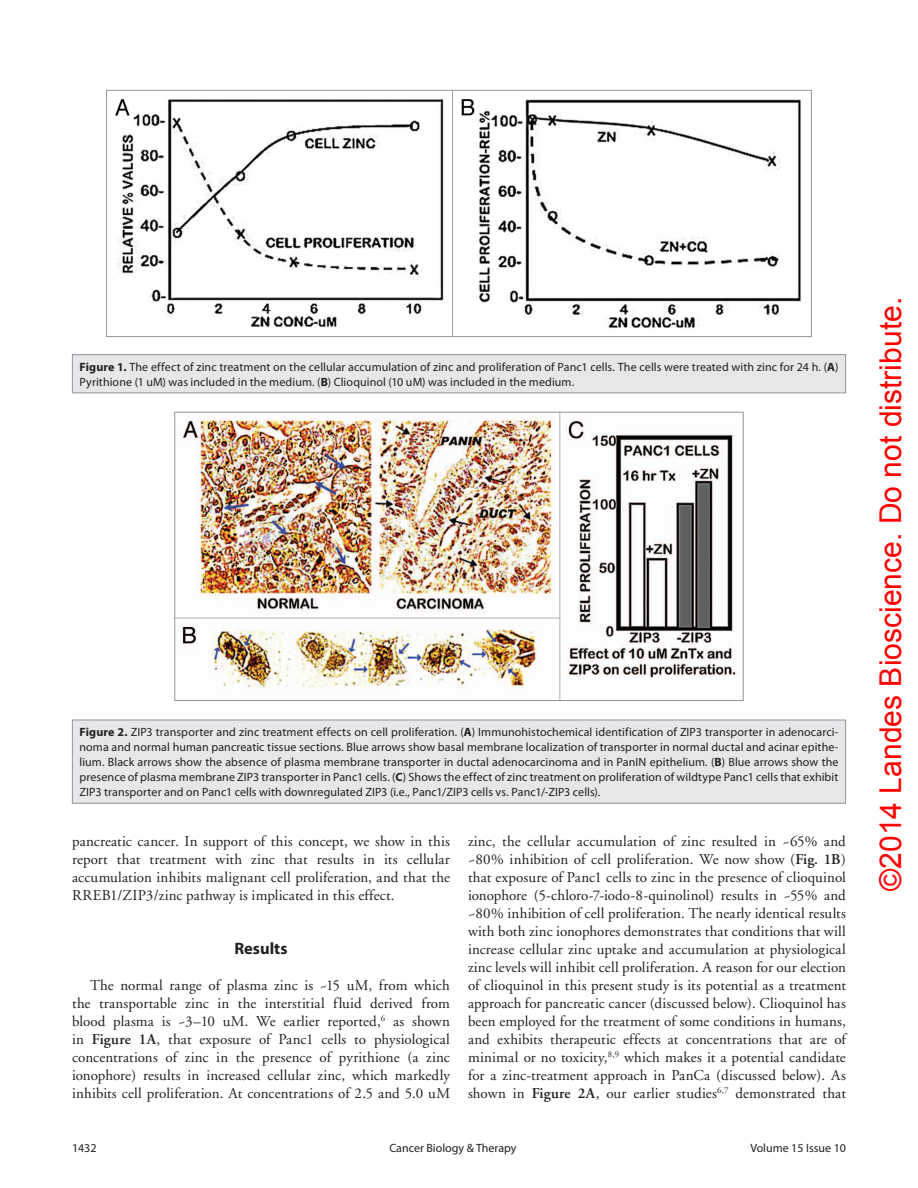
<style>
.page{position:relative;width:918px;height:1188px;background:#fff}
.page>*{position:absolute;margin:0;border:0;box-sizing:border-box;transform-origin:0 0}
.t1{font:30.15px "Arial";color:#f00}
.t2{font:700 16.5px "Myriad Pro";color:#231f20}
.t3{font:15px/18px "Adobe Garamond";letter-spacing:.01em;color:#231f20;text-align:justify}
.t4{font:12px/15px "Myriad Pro";letter-spacing:.005em;color:#231f20}
.s1{font-weight:700}
.s2{font-weight:600}
</style>
<div class="page">
<img style="left:115px;top:92px;width:686px;height:243px">
<div style="left:106px;top:90px;width:706px;height:247px;border:1px solid #939598"></div>
<div style="left:72px;top:355px;width:774px;height:38px;background:#e6e7e9"></div>
<div style="left:72px;top:354px;width:774px;height:39px;border:1px solid #939598"></div>
<img style="left:176px;top:414px;width:564px;height:285px">
<div style="left:174px;top:412px;width:570px;height:289px;border:1px solid #939598"></div>
<div style="left:72px;top:720px;width:774px;height:83px;background:#e6e7e9"></div>
<div style="left:72px;top:720px;width:774px;height:84px;border:1px solid #939598"></div>
<p class="t4" style="left:79px;top:359px;width:761px"><span class="s1">Figure 1.</span> The effect of zinc treatment on the cellular accumulation of zinc and proliferation of Panc1 cells. The cells were treated with zinc for 24 h. (<span class="s1">A</span>)<br>Pyrithione (1 uM) was included in the medium. (<span class="s1">B</span>) Clioquinol (10 uM) was included in the medium.</p>
<p class="t4" style="left:79px;top:724px;width:761px;text-align:justify"><span class="s1">Figure 2.</span> ZIP3 transporter and zinc treatment effects on cell proliferation. (<span class="s1">A</span>) Immunohistochemical identification of ZIP3 transporter in adenocarci&shy;noma and normal human pancreatic tissue sections. Blue arrows show basal membrane localization of transporter in normal ductal and acinar epithe&shy;lium. Black arrows show the absence of plasma membrane transporter in ductal adenocarcinoma and in PanIN epithelium. (<span class="s1">B</span>) Blue arrows show the presence of plasma membrane ZIP3 transporter in Panc1 cells. (<span class="s1">C</span>) Shows the effect of zinc treatment on proliferation of wildtype Panc1 cells that exhibit ZIP3 transporter and on Panc1 cells with downregulated ZIP3 (i.e., Panc1/ZIP3 cells vs. Panc1/-ZIP3 cells).</p>
<p class="t3" style="left:72px;top:833px;width:379px">pancreatic cancer. In support of this concept, we show in this report that treatment with zinc that results in its cellular accumulation inhibits malignant cell proliferation, and that the RREB1/ZIP3/zinc pathway is implicated in this effect.</p>
<p class="t2" style="left:234px;top:938px;width:55px">Results</p>
<p class="t3" style="left:72px;top:977px;width:379px;text-indent:18px">The normal range of plasma zinc is ~15 uM, from which the transportable zinc in the interstitial fluid derived from blood plasma is ~3–10 uM. We earlier reported,<sup>6</sup> as shown in <span class="s2">Figure 1A</span>, that exposure of Panc1 cells to physiological concentrations of zinc in the presence of pyrithione (a zinc ionophore) results in increased cellular zinc, which markedly inhibits cell proliferation. At concentrations of 2.5 and 5.0 uM</p>
<p class="t3" style="left:468px;top:833px;width:380px">zinc, the cellular accumulation of zinc resulted in ~65% and ~80% inhibition of cell proliferation. We now show (<span class="s2">Fig. 1B</span>) that exposure of Panc1 cells to zinc in the presence of clioquinol ionophore (5-chloro-7-iodo-8-quinolinol) results in ~55% and ~80% inhibition of cell proliferation. The nearly identical results with both zinc ionophores demonstrates that conditions that will increase cellular zinc uptake and accumulation at physiological zinc levels will inhibit cell proliferation. A reason for our election of clioquinol in this present study is its potential as a treatment approach for pancreatic cancer (discussed below). Clioquinol has been employed for the treatment of some conditions in humans, and exhibits therapeutic effects at concentrations that are of minimal or no toxicity,<sup>8,9</sup> which makes it a potential candidate for a zinc-treatment approach in PanCa (discussed below). As shown in <span class="s2">Figure 2A</span>, our earlier studies<sup>6,7</sup> demonstrated that</p>
<p class="t4" style="left:72px;top:1140px;width:26px">1432</p>
<p class="t4" style="left:389px;top:1140px;width:129px">Cancer Biology &amp; Therapy</p>
<p class="t4" style="left:750px;top:1140px;width:97px">Volume 15 Issue 10</p>
<h1 class="t1" style="left:871px;top:891px;width:595px;rotate:-90deg">©2014 Landes Bioscience. Do not distribute.</h1>
</div>
